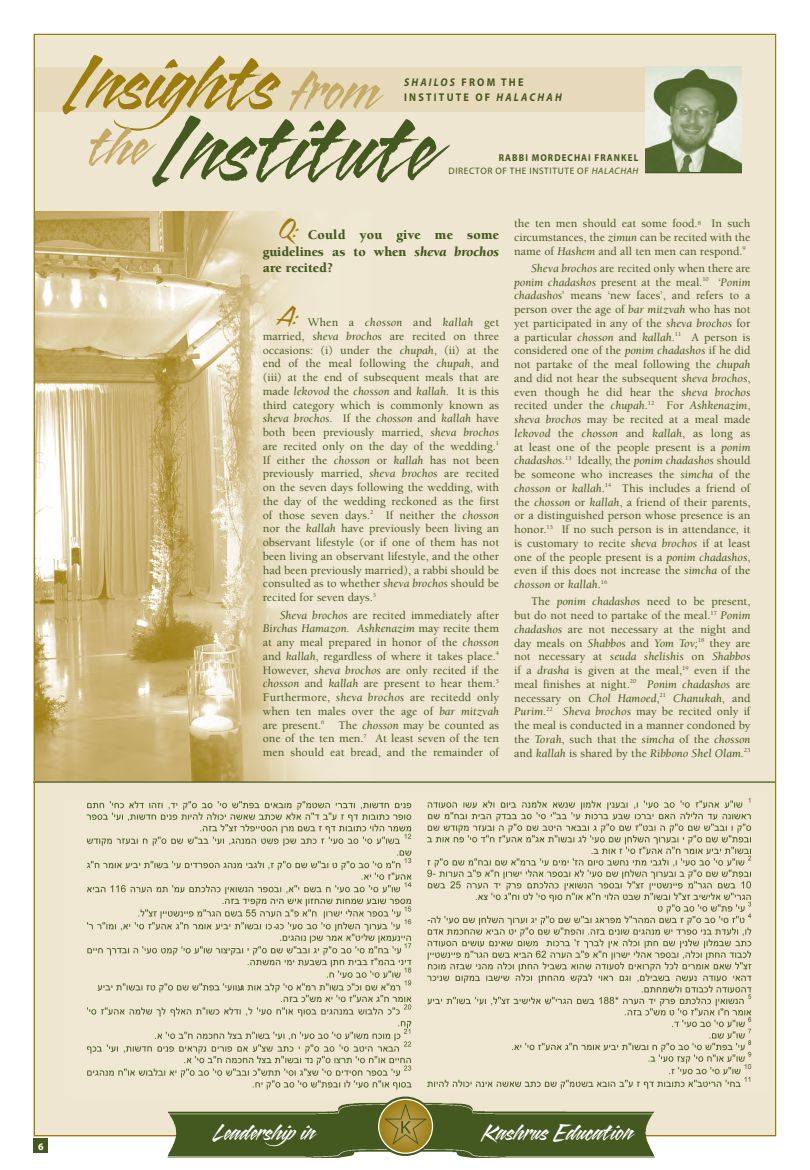
<style>
.page{position:relative;width:810px;height:1170px;background:#fff}
.page>*{position:absolute;margin:0;border:0;box-sizing:border-box;transform-origin:0 0}
.Header1{font:italic 91.75px "Blaze ITC";color:#44591f}
.Header1-2{font:italic 76.38px "Blaze ITC";color:#9c7c0c}
.t1{font:italic 22.5px "Blaze ITC";letter-spacing:.01em;color:#fff}
.Text{font:900 13.75px/16.2px "Berkeley";color:#44591f;text-align:justify}
.Text-2{font:500 11.88px/13.8px "Berkeley";color:#44591f;text-align:justify}
.Header1-3{font:700 11.25px "Myriad Pro";letter-spacing:.22em;color:#44591f;scale:.9 1}
.Header1-4{font:italic 700 11.25px "Myriad Pro";letter-spacing:.22em;color:#44591f;scale:.9 1}
.t2{font:700 10px "Myriad Pro";letter-spacing:.12em;color:#44591f;scale:.9 1}
.t3{font:700 10px "Myriad Pro";color:#fff}
.t4{font:9.38px "Myriad Pro";letter-spacing:.065em;color:#44591f}
.s1{font-size:55px;color:#c4aa66}
.s2{font-style:normal}
.s3{font-style:italic}
.s4{font-weight:400;font-style:italic}
</style>
<div class="page">
<div style="left:33px;top:34px;width:743px;height:1103px;background:#eee6d0"></div>
<img style="left:36px;top:211px;width:268px;height:570px">
<div style="left:34px;top:67px;width:612px;height:45px;background:#e6daba"></div>
<svg style="left:646px;top:67px;width:95px;height:106px;background:#99a582"></svg>
<hr style="left:33px;top:781px;width:742px;height:2px;background:#44591f">
<img style="left:427px;top:798px;width:325px;height:291px">
<img style="left:86px;top:801px;width:326px;height:296px">
<div style="left:34px;top:1139px;width:14px;height:14px;background:#44591f"></div>
<img style="left:167px;top:1103px;width:488px;height:55px">
<svg style="left:376px;top:1097px;width:59px;height:59px"></svg>
<svg style="left:379px;top:1099px;width:54px;height:54px"></svg>
<img style="left:384px;top:1104px;width:43px;height:41px">
<div style="left:378px;top:1099px;width:55px;height:55px;border:1px solid #fff;border-radius:50%"></div>
<p class="Header1-2" style="left:69px;top:18px;width:313px">Insights <span class="s1">from</span></p>
<p class="Header1-4" style="left:404px;top:76px;width:134px">SHAILOS <span class="s2">FROM THE</span></p>
<p class="Header1-3" style="left:404px;top:91px;width:177px">INSTITUTE OF <span class="s3">HALACHAH</span></p>
<p class="Header1" style="left:89px;top:72px;width:349px"><sup>the</sup> Institute</p>
<p class="Text" style="left:263px;top:227px;width:238px;text-indent:17px"><sup>Q:</sup> Could you give me some guidelines as to when <span class="s3">sheva brochos </span>are recited?</p>
<p class="Text-2" style="left:263px;top:316px;width:238px;text-indent:17px"><sup>A:</sup> When a <span class="s4">chosson</span> and <span class="s4">kallah</span> get married, <span class="s4">sheva brochos</span> are recited on three occasions: (i) under the <span class="s4">chupah</span>, (ii) at the end of the meal following the <span class="s4">chupah</span>, and (iii) at the end of subsequent meals that are made <span class="s4">lekovod</span> the <span class="s4">chosson</span> and <span class="s4">kallah</span>. It is this third category which is commonly known as <span class="s4">sheva brochos</span>. If the <span class="s4">chosson</span> and <span class="s4">kallah</span> have both been previously married, <span class="s4">sheva brochos </span>are recited only on the day of the wedding.<sup>1<br></sup>If either the <span class="s4">chosson</span> or <span class="s4">kallah</span> has not been previously married, <span class="s4">sheva brochos</span> are recited on the seven days following the wedding, with the day of the wedding reckoned as the first of those seven days.<sup>2</sup> If neither the <span class="s4">chosson </span>nor the <span class="s4">kallah</span> have previously been living an observant lifestyle (or if one of them has not been living an observant lifestyle, and the other had been previously married), a rabbi should be consulted as to whether <span class="s4">sheva brochos</span> should be recited for seven days.<sup>3</sup></p>
<p class="Text-2" style="left:263px;top:608px;width:238px;text-indent:17px"><span class="s4">Sheva brochos</span> are recited immediately after <span class="s4">Birchas Hamazon</span>. <span class="s4">Ashkenazim</span> may recite them at any meal prepared in honor of the <span class="s4">chosson </span>and <span class="s4">kallah</span>, regardless of where it takes place.<sup>4<br></sup>However, <span class="s4">sheva brochos</span> are only recited if the <span class="s4">chosson</span> and <span class="s4">kallah</span> are present to hear them.<sup>5<br></sup>Furthermore, <span class="s4">sheva brochos</span> are recitedd only when ten males over the age of <span class="s4">bar mitzvah </span>are present.<sup>6</sup> The <span class="s4">chosson</span> may be counted as one of the ten men.<sup>7</sup> At least seven of the ten men should eat bread, and the remainder of</p>
<p class="t2" style="left:499px;top:152px;width:156px">RABBI MORDECHAI FRANKEL</p>
<p class="t4" style="left:449px;top:165px;width:191px">DIRECTOR OF THE INSTITUTE OF <span class="s3">HALACHAH</span></p>
<p class="Text-2" style="left:514px;top:217px;width:238px">the ten men should eat some food.<sup>8</sup> In such circumstances, the <span class="s4">zimun</span> can be recited with the name of <span class="s4">Hashem</span> and all ten men can respond.<sup>9</sup></p>
<p class="Text-2" style="left:514px;top:262px;width:238px;text-indent:17px"><span class="s4">Sheva brochos</span> are recited only when there are <span class="s4">ponim chadashos</span> present at the meal.<sup>10</sup> ‘<span class="s4">Ponim chadashos</span>’ means ‘new faces’, and refers to a person over the age of <span class="s4">bar mitzvah</span> who has not yet participated in any of the <span class="s4">sheva brochos</span> for a particular <span class="s4">chosson</span> and <span class="s4">kallah</span>.<sup>11</sup> A person is considered one of the <span class="s4">ponim chadashos</span> if he did not partake of the meal following the <span class="s4">chupah </span>and did not hear the subsequent <span class="s4">sheva brochos</span>, even though he did hear the <span class="s4">sheva brochos </span>recited under the <span class="s4">chupah</span>.<sup>12</sup> For <span class="s4">Ashkenazim</span>, <span class="s4">sheva brochos</span> may be recited at a meal made <span class="s4">lekovod</span> the <span class="s4">chosson</span> and <span class="s4">kallah</span>, as long as at least one of the people present is a <span class="s4">ponim chadashos.</span><sup>13</sup> Ideally, the <span class="s4">ponim chadashos</span> should be someone who increases the <span class="s4">simcha</span> of the <span class="s4">chosson</span> or <span class="s4">kallah</span>.<sup>14</sup> This includes a friend of the <span class="s4">chosson</span> or <span class="s4">kallah</span>, a friend of their parents, or a distinguished person whose presence is an honor.<sup>15</sup> If no such person is in attendance, it is customary to recite <span class="s4">sheva brochos</span> if at least one of the people present is a <span class="s4">ponim chadashos</span>, even if this does not increase the <span class="s4">simcha</span> of the <span class="s4">chosson</span> or <span class="s4">kallah</span>.<sup>16</sup></p>
<p class="Text-2" style="left:514px;top:595px;width:238px;text-indent:17px">The <span class="s4">ponim chadashos</span> need to be present, but do not need to partake of the meal.<sup>17</sup> <span class="s4">Ponim chadashos</span> are not necessary at the night and day meals on <span class="s4">Shabbos</span> and <span class="s4">Yom Tov;</span><sup>18</sup> they are not necessary at <span class="s4">seuda shelishis</span> on <span class="s4">Shabbos </span>if a <span class="s4">drasha</span> is given at the meal,<sup>19</sup> even if the meal finishes at night.<sup>20</sup> <span class="s4">Ponim chadashos</span> are necessary on <span class="s4">Chol Hamoed</span>,<sup>21</sup> <span class="s4">Chanukah</span>, and <span class="s4">Purim</span>.<sup>22</sup> <span class="s4">Sheva brochos</span> may be recited only if the meal is conducted in a manner condoned by the <span class="s4">Torah</span>, such that the <span class="s4">simcha</span> of the <span class="s4">chosson </span>and <span class="s4">kallah</span> is shared by the <span class="s4">Ribbono Shel Olam.</span><sup>23</sup></p>
<p class="t3" style="left:38px;top:1141px;width:7px">6</p>
<h3 class="t1" style="left:215px;top:1114px;width:106px">Leadershipin</h3>
<h3 class="t1" style="left:483px;top:1114px;width:152px">Kashrus Education</h3>
</div>
